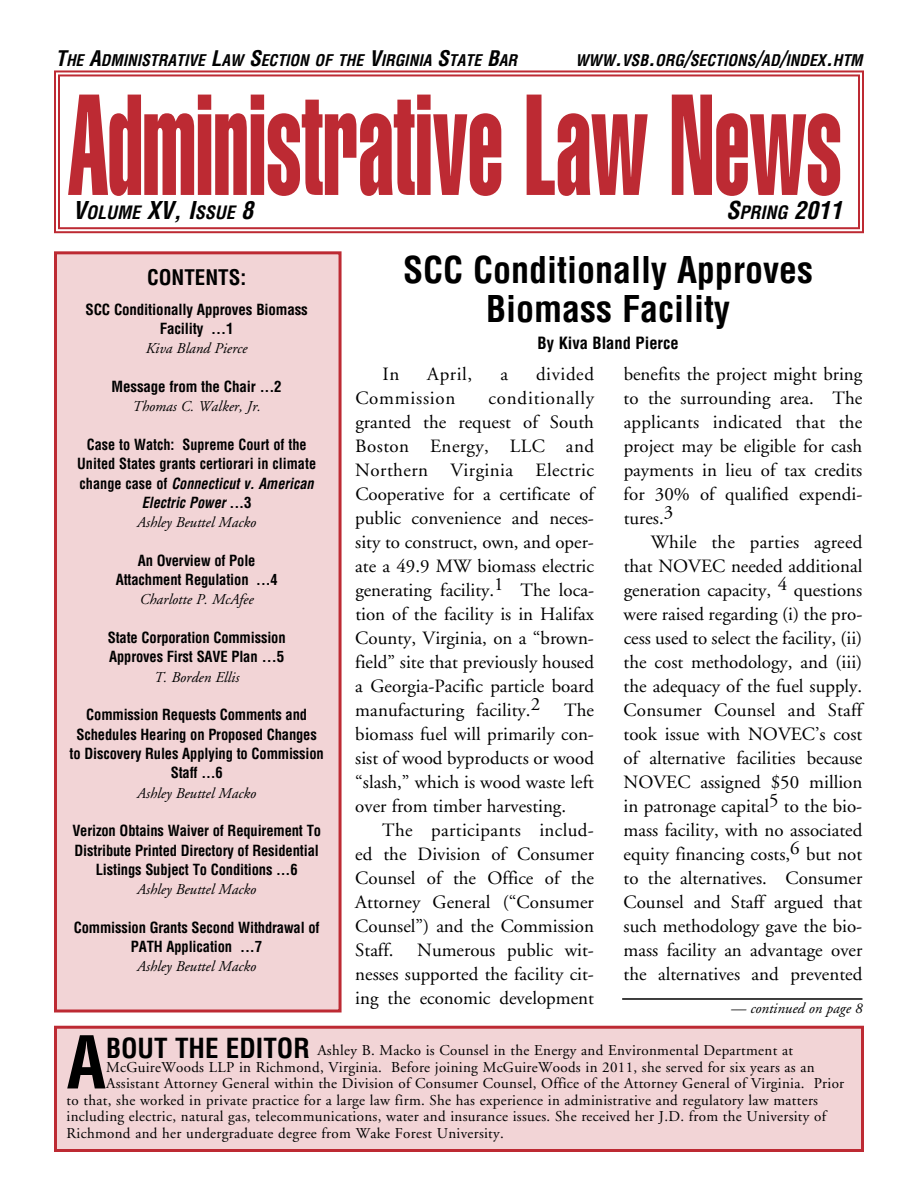
<style>
.page{position:relative;width:918px;height:1188px;background:#fff}
.page>*{position:absolute;margin:0;border:0;box-sizing:border-box;transform-origin:0 0}
.t1{font:141px "Helvetica Extra Compressed";color:#bd2a33;scale:.75 1}
.t2{font:700 condensed 70.95px "Helvetica";color:#000}
.t3{font:700 condensed 36px/39px "Helvetica";color:#000;text-align:center}
.t4{font:700 condensed 27px "Helvetica";color:#000}
.t5{font:700 condensed 21px "Helvetica";color:#000}
.t6{font:18.75px/24px "Adobe Garamond";color:#000;text-align:justify}
.t7{font:18.75px "Adobe Garamond";letter-spacing:.04em;color:#000}
.t8{font:18.75px "Adobe Garamond";letter-spacing:.03em;color:#000}
.t9{font:italic 700 condensed 18px "Helvetica";color:#000}
.t10{font:700 condensed 16.5px "Helvetica";color:#000}
.t11{font:italic 700 condensed 15.75px "Helvetica";color:#000}
.t12{font:15px "Adobe Garamond";letter-spacing:.02em;color:#000}
.t13{font:700 condensed 15px/19.4px "Helvetica";letter-spacing:-.01em;color:#000;text-align:center}
.t14{font:italic 15px "Adobe Garamond";color:#000}
.t15{font:700 condensed 15px/19.4px "Helvetica";letter-spacing:-.01em;color:#000;text-align:center;scale:.95 1}
.s1{font-size:21px}
.s2{font-size:24px}
.s3{font-style:italic}
</style>
<div class="page">
<div style="left:54px;top:251px;width:288px;height:761px;background:#f2d4d6;border:3px solid #bd2a33"></div>
<svg style="left:54px;top:70px;width:810px;height:164px"></svg>
<div style="left:58px;top:74px;width:802px;height:155px;border:2px solid #bd2a33"></div>
<hr style="left:622px;top:998px;width:240px;height:2px;background:#000">
<div style="left:54px;top:1026px;width:810px;height:126px;background:#f2d4d6;border:3px solid #bd2a33"></div>
<p class="t11" style="left:56px;top:50px;width:121px"><span class="s1">T</span>HE <span class="s1">A</span>DMINISTRATIV</p>
<p class="t11" style="left:197px;top:50px;width:321px">E <span class="s1">L</span>AW <span class="s1">S</span>ECTION OF THE <span class="s1">V</span>IRGINIA <span class="s1">S</span>TATE <span class="s1">B</span>AR</p>
<p class="t11" style="left:575px;top:50px;width:289px">WWW<span class="s1">.</span>VSB<span class="s1">.</span>ORG<span class="s1">/</span>SECTIONS<span class="s1">/</span>AD<span class="s1">/</span>INDEX<span class="s1">.</span>HTM</p>
<h1 class="t1" style="left:69px;top:60px;width:1032px">Administrative Law News</h1>
<p class="t9" style="left:73px;top:201px;width:218px"><span class="s2">V</span>OLUME <span class="s2">XV, I</span>SSUE <span class="s2">8 S</span></p>
<p class="t9" style="left:740px;top:201px;width:104px">PRING <span class="s2">2011</span></p>
<p class="t5" style="left:147px;top:265px;width:101px">CONTENTS:</p>
<p class="t13" style="left:85px;top:300px;width:224px">SCC Conditionally Approves Biomass<br>Facility ...1</p>
<p class="t14" style="left:146px;top:341px;width:103px">Kiva Bland Pierce</p>
<p class="t13" style="left:112px;top:377px;width:172px">Message from the Chair ...2</p>
<p class="t14" style="left:133px;top:399px;width:130px">Thomas C. Walker, Jr.</p>
<p class="t15" style="left:77px;top:435px;width:253px">Case to Watch: Supreme Court of the United States grants certiorari in climate change case of <span class="s3">Connecticut v. American Electric Power</span> ...3</p>
<p class="t14" style="left:137px;top:514px;width:121px">Ashley Beuttel Macko</p>
<p class="t13" style="left:116px;top:551px;width:163px">An Overview of Pole<br>Attachment Regulation ...4</p>
<p class="t14" style="left:140px;top:592px;width:115px">Charlotte P. McAfee</p>
<p class="t13" style="left:108px;top:628px;width:179px;text-align:left">State Corporation Commission<br>Approves First SAVE Plan ...5</p>
<p class="t14" style="left:154px;top:669px;width:87px">T. Borden Ellis</p>
<p class="t13" style="left:70px;top:705px;width:256px">Commission Requests Comments and<br>Schedules Hearing on Proposed Changes to Discovery Rules Applying to Commission<br>Staff ...6</p>
<p class="t14" style="left:137px;top:785px;width:121px">Ashley Beuttel Macko</p>
<p class="t13" style="left:72px;top:821px;width:250px">Verizon Obtains Waiver of Requirement To<br>Distribute Printed Directory of Residential<br>Listings Subject To Conditions ...6</p>
<p class="t14" style="left:137px;top:881px;width:121px">Ashley Beuttel Macko</p>
<p class="t13" style="left:74px;top:918px;width:247px">Commission Grants Second Withdrawal of<br>PATH Application ...7</p>
<p class="t14" style="left:137px;top:959px;width:121px">Ashley Beuttel Macko</p>
<h3 class="t3" style="left:403px;top:250px;width:411px">SCC Conditionally Approves<br>Biomass Facility</h3>
<p class="t10" style="left:538px;top:333px;width:143px">By Kiva Bland Pierce</p>
<p class="t6" style="left:382px;top:362px;width:18px">In</p>
<p class="t6" style="left:427px;top:362px;width:47px">April,</p>
<p class="t6" style="left:500px;top:362px;width:9px">a</p>
<p class="t8" style="left:536px;top:364px;width:60px">divided</p>
<p class="t7" style="left:355px;top:388px;width:102px">Commission</p>
<p class="t6" style="left:355px;top:386px;width:240px;text-indent:133px">conditionally granted the request of South Boston Energy, LLC and Northern Virginia Electric Cooperative for a certificate of public convenience and neces&shy;sity to construct, own, and oper&shy;ate a 49.9 MW biomass electric generating facility.1 The loca&shy;tion of the facility is in Halifax County, Virginia, on a “brown&shy;field” site that previously housed a Georgia-Pacific particle board manufacturing facility.2</p>
<p class="t6" style="left:355px;top:698px;width:240px;text-indent:209px">The biomass fuel will primarily con&shy;sist of wood byproducts or wood “slash,” which is wood waste left over from timber harvesting.</p>
<p class="t6" style="left:355px;top:818px;width:240px;text-indent:27px">The participants includ&shy;ed the Division of Consumer Counsel of the Office of the Attorney General (“Consumer Counsel”) and the Commission Staff.</p>
<p class="t6" style="left:355px;top:938px;width:240px;text-indent:62px">Numerous public wit&shy;nesses supported the facility cit&shy;ing the economic development</p>
<p class="t6" style="left:624px;top:362px;width:240px">benefits the project might bring to the surrounding area. The applicants indicated that the project may be eligible for cash payments in lieu of tax credits for 30% of qualified expendi&shy;tures.3</p>
<p class="t6" style="left:624px;top:530px;width:240px;text-indent:27px">While the parties agreed that NOVEC needed additional generation capacity, 4 questions were raised regarding (i) the pro&shy;cess used to select the facility, (ii) the cost methodology, and (iii) the adequacy of the fuel supply.<br>Consumer Counsel and Staff took issue with NOVEC’s cost of alternative facilities because NOVEC assigned $50 million in patronage capital5 to the bio&shy;mass facility, with no associated equity financing costs,6 but not to the alternatives. Consumer Counsel and Staff argued that such methodology gave the bio&shy;mass facility an advantage over the alternatives and prevented</p>
<p class="t14" style="left:731px;top:1000px;width:133px">— continued on page 8</p>
<h2 class="t2" style="left:67px;top:1020px;width:41px">A</h2>
<h3 class="t4" style="left:106px;top:1032px;width:16px">bout</h3>
<h3 class="t4" style="left:175px;top:1032px;width:15px">the</h3>
<h3 class="t4" style="left:226px;top:1032px;width:54px">Editor</h3>
<p class="t12" style="left:317px;top:1043px;width:477px">Ashley B. Macko is Counsel in the Energy and Environmental Department at</p>
<p class="t12" style="left:106px;top:1059px;width:710px">McGuireWoods LLP in Richmond, Virginia. Before joining McGuireWoods in 2011, she served for six years as an</p>
<p class="t12" style="left:106px;top:1076px;width:740px">Assistant Attorney General within the Division of Consumer Counsel, Office of the Attorney General of Virginia. Prior</p>
<p class="t12" style="left:67px;top:1092px;width:753px">to that, she worked in private practice for a large law firm. She has experience in administrative and regulatory law matters</p>
<p class="t12" style="left:67px;top:1109px;width:761px">including electric, natural gas, telecommunications, water and insurance issues. She received her J.D. from the University of</p>
<p class="t12" style="left:67px;top:1125px;width:439px">Richmond and her undergraduate degree from Wake Forest University.</p>
</div>
